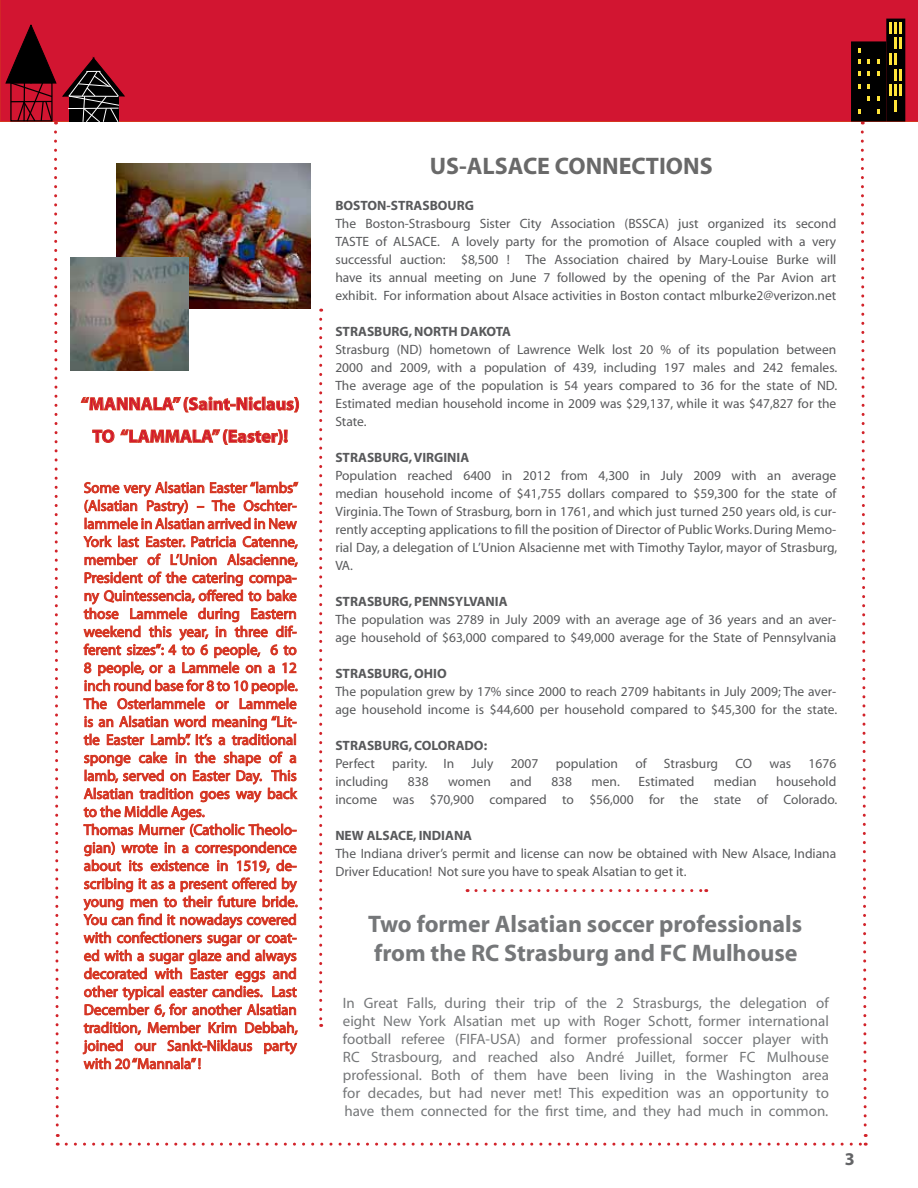
<style>
.page{position:relative;width:918px;height:1188px;background:#fff}
.page>*{position:absolute;margin:0;border:0;box-sizing:border-box;transform-origin:0 0}
.t1{font:700 24px/28.8px "Myriad";color:#757779}
.t2{font:700 24px "Myriad";color:#696969}
.t3{font:700 18px/32.4px "Myriad";color:#d21531;text-align:center}
.t4{font:700 18px "Myriad";color:#636466}
.t5{font:15px/18px "Myriad";color:#d21531}
.t6{font:15px/18px "Myriad";color:#757779;text-align:justify}
.t7{font:13.5px/18px "Myriad";color:#58595b;text-align:justify}
.t8{font:700 13.5px "Myriad";color:#58595b}
</style>
<div class="page">
<div style="left:0;top:0;width:918px;height:122px;background:#d21531"></div>
<svg style="left:860px;top:122px;width:8px;height:1015px"></svg>
<svg style="left:66px;top:1143px;width:800px;height:3px"></svg>
<svg style="left:886px;top:19px;width:19px;height:103px"></svg>
<svg style="left:890px;top:22px;width:12px;height:90px"></svg>
<div style="left:851px;top:41px;width:35px;height:81px;background:#000;border:2px solid #000"></div>
<svg style="left:858px;top:48px;width:3px;height:5px"></svg>
<svg style="left:877px;top:109px;width:3px;height:5px"></svg>
<svg style="left:858px;top:109px;width:3px;height:5px"></svg>
<svg style="left:867px;top:72px;width:3px;height:4px"></svg>
<svg style="left:867px;top:84px;width:3px;height:5px"></svg>
<svg style="left:858px;top:84px;width:3px;height:5px"></svg>
<svg style="left:877px;top:72px;width:3px;height:4px"></svg>
<svg style="left:877px;top:59px;width:3px;height:5px"></svg>
<svg style="left:867px;top:59px;width:3px;height:5px"></svg>
<svg style="left:858px;top:72px;width:3px;height:4px"></svg>
<svg style="left:858px;top:59px;width:3px;height:5px"></svg>
<svg style="left:867px;top:96px;width:3px;height:5px"></svg>
<svg style="left:877px;top:96px;width:3px;height:5px"></svg>
<svg style="left:5px;top:24px;width:294px;height:1113px"></svg>
<img style="left:117px;top:164px;width:193px;height:145px">
<svg style="left:319px;top:319px;width:3px;height:708px"></svg>
<svg style="left:476px;top:889px;width:231px;height:3px"></svg>
<img style="left:70px;top:258px;width:118px;height:112px">
<h2 class="t3" style="left:81px;top:388px;width:220px">“MANNALA” (Saint-Niclaus)<br>TO “LAMMALA” (Easter)!</h2>
<p class="t5" style="left:84px;top:479px;width:216px">Some very Alsatian Easter “lambs” (Alsatian Pastry) – The Oschter&shy;lammele in Alsatian arrived in New<br>York last Easter. Patricia Catenne, member of L’Union Alsacienne,<br>President of the catering compa&shy;ny Quintessencia, offered to bake those Lammele during Eastern weekend this year, in three dif&shy;ferent sizes”: 4 to 6 people, 6 to<br>8 people, or a Lammele on a 12 inch round base for 8 to 10 people.<br>The Osterlammele or Lammele is an Alsatian word meaning “Lit&shy;tle Easter Lamb”. It’s a traditional sponge cake in the shape of a lamb, served on Easter Day. This<br>Alsatian tradition goes way back to the Middle Ages.<br>Thomas Murner (Catholic Theolo&shy;gian) wrote in a correspondence about its existence in 1519, de&shy;scribing it as a present offered by young men to their future bride.<br>You can find it nowadays covered with confectioners sugar or coat&shy;ed with a sugar glaze and always decorated with Easter eggs and other typical easter candies. Last<br>December 6, for another Alsatian tradition, Member Krim Debbah, joined our Sankt-Niklaus party with 20 “Mannala” !</p>
<h1 class="t2" style="left:430px;top:154px;width:284px">US-ALSACE CONNECTIONS</h1>
<p class="t8" style="left:335px;top:199px;width:140px">BOSTON-STRASBOURG</p>
<p class="t7" style="left:335px;top:215px;width:503px">The Boston-Strasbourg Sister City Association (BSSCA) just organized its second TASTE of ALSACE. A lovely party for the promotion of Alsace coupled with a very successful auction: $8,500 ! The Association chaired by Mary-Louise Burke will have its annual meeting on June 7 followed by the opening of the Par Avion art exhibit. For information about Alsace activities in Boston contact mlburke2@verizon.net</p>
<p class="t8" style="left:335px;top:325px;width:177px">STRASBURG, NORTH DAKOTA</p>
<p class="t7" style="left:335px;top:341px;width:504px">Strasburg (ND) hometown of Lawrence Welk lost 20 % of its population between 2000 and 2009, with a population of 439, including 197 males and 242 females.<br>The average age of the population is 54 years compared to 36 for the state of ND.<br>Estimated median household income in 2009 was $29,137, while it was $47,827 for the State.</p>
<p class="t8" style="left:335px;top:451px;width:135px">STRASBURG, VIRGINIA</p>
<p class="t7" style="left:335px;top:467px;width:503px">Population reached 6400 in 2012 from 4,300 in July 2009 with an average median household income of $41,755 dollars compared to $59,300 for the state of Virginia. The Town of Strasburg, born in 1761, and which just turned 250 years old, is cur&shy;rently accepting applications to fill the position of Director of Public Works. During Memo&shy;rial Day, a delegation of L’Union Alsacienne met with Timothy Taylor, mayor of Strasburg, VA.</p>
<p class="t8" style="left:335px;top:595px;width:174px">STRASBURG, PENNSYLVANIA</p>
<p class="t7" style="left:335px;top:611px;width:503px">The population was 2789 in July 2009 with an average age of 36 years and an aver&shy;age household of $63,000 compared to $49,000 average for the State of Pennsylvania</p>
<p class="t8" style="left:335px;top:667px;width:113px">STRASBURG, OHIO</p>
<p class="t7" style="left:335px;top:683px;width:503px">The population grew by 17% since 2000 to reach 2709 habitants in July 2009; The aver&shy;age household income is $44,600 per household compared to $45,300 for the state.</p>
<p class="t8" style="left:335px;top:739px;width:153px">STRASBURG, COLORADO:</p>
<p class="t7" style="left:335px;top:755px;width:41px">Perfect</p>
<p class="t7" style="left:392px;top:755px;width:63px">parity. In</p>
<p class="t7" style="left:471px;top:755px;width:23px">July</p>
<p class="t7" style="left:511px;top:755px;width:29px">2007</p>
<p class="t7" style="left:556px;top:755px;width:64px">population</p>
<p class="t7" style="left:635px;top:755px;width:13px">of</p>
<p class="t7" style="left:664px;top:755px;width:56px">Strasburg</p>
<p class="t7" style="left:735px;top:755px;width:18px">CO</p>
<p class="t7" style="left:770px;top:755px;width:23px">was</p>
<p class="t7" style="left:809px;top:755px;width:29px">1676</p>
<p class="t7" style="left:335px;top:773px;width:55px">including</p>
<p class="t7" style="left:408px;top:773px;width:22px">838</p>
<p class="t7" style="left:448px;top:773px;width:44px">women</p>
<p class="t7" style="left:510px;top:773px;width:23px">and</p>
<p class="t7" style="left:551px;top:773px;width:22px">838</p>
<p class="t7" style="left:592px;top:773px;width:30px">men.</p>
<p class="t7" style="left:638px;top:773px;width:58px">Estimated</p>
<p class="t7" style="left:714px;top:773px;width:44px">median</p>
<p class="t7" style="left:335px;top:773px;width:503px;text-align:right">household<br>income was $70,900 compared to $56,000 for the state of Colorado.</p>
<p class="t8" style="left:335px;top:829px;width:138px">NEW ALSACE, INDIANA</p>
<p class="t7" style="left:335px;top:845px;width:502px">The Indiana driver’s permit and license can now be obtained with New Alsace, Indiana<br>Driver Education! Not sure you have to speak Alsatian to get it.</p>
<h1 class="t1" style="left:368px;top:911px;width:435px">Two former Alsatian soccer professionals from the RC Strasburg and FC Mulhouse</h1>
<p class="t6" style="left:343px;top:994px;width:488px">In Great Falls, during their trip of the 2 Strasburgs, the delegation of eight New York Alsatian met up with Roger Schott, former international football referee (FIFA-USA) and former professional soccer player with RC Strasbourg, and reached also André Juillet, former FC Mulhouse professional. Both of them have been living in the Washington area for decades, but had never met! This expedition was an opportunity to have them connected for the first time, and they had much in common.</p>
<h2 class="t4" style="left:845px;top:1149px;width:11px">3</h2>
</div>
